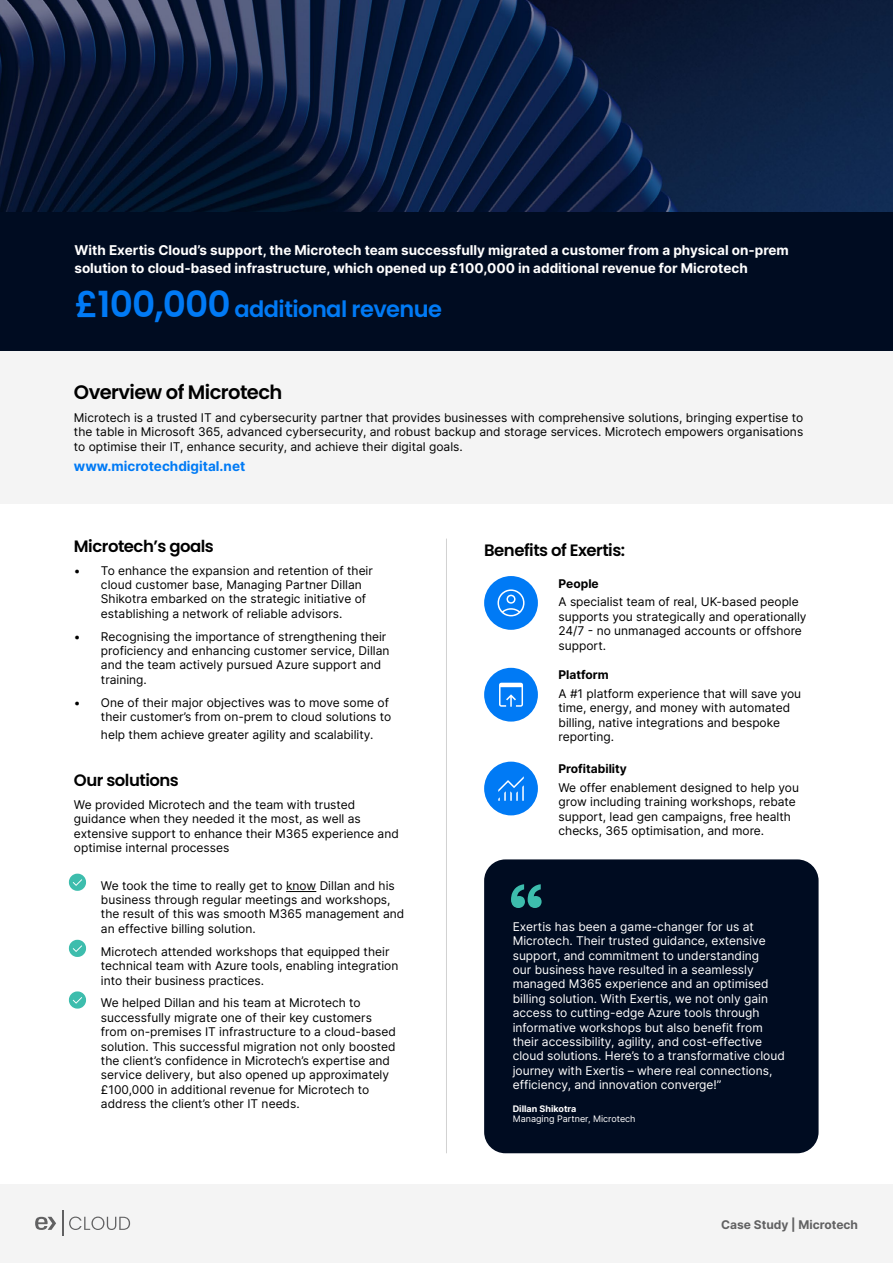
<style>
.page{position:relative;width:893px;height:1263px;background:#fff}
.page>*{position:absolute;margin:0;border:0;box-sizing:border-box;transform-origin:0 0}
.t1{font:600 22.5px "Poppins";letter-spacing:-.025em;color:#007af5}
.t2{font:600 19.5px "Poppins";letter-spacing:-.03em;color:#000}
.t3{font:600 16.5px "Poppins";letter-spacing:-.03em;color:#000}
.t4{font:700 13.5px/18px "Inter";color:#fff}
.t5{font:700 13.5px "Inter";color:#007af5}
.t6{font:12px/14.4px "Inter";color:#000}
.t7{font:12px/14.4px "Inter";color:#fff}
.t8{font:700 12px "Inter";color:#000}
.t9{font:700 12px "Inter";color:#616162}
.t10{font:9px "Inter";color:#fff}
.t11{font:700 9px "Inter";color:#fff}
.s1{font-size:36px}
</style>
<div class="page">
<div style="left:0;top:344px;width:893px;height:160px;background:#f4f4f4"></div>
<div style="left:0;top:1184px;width:893px;height:79px;background:#f4f4f4"></div>
<svg style="left:35px;top:1217px;width:21px;height:13px"></svg>
<svg style="left:62px;top:1210px;width:1px;height:26px"></svg>
<svg style="left:69px;top:1216px;width:61px;height:14px"></svg>
<img style="left:0;top:0;width:893px;height:213px">
<div style="left:484px;top:859px;width:335px;height:294px;background:#000c21;border-radius:21px"></div>
<div style="left:484px;top:576px;width:54px;height:54px;background:#007af5;border-radius:50%"></div>
<div style="left:484px;top:668px;width:54px;height:54px;background:#007af5;border-radius:50%"></div>
<div style="left:484px;top:762px;width:54px;height:53px;background:#007af5;border-radius:50%"></div>
<hr style="left:446px;top:539px;width:1px;height:614px;background:#d2d2d2">
<hr style="left:286px;top:891px;width:30px;height:1px;background:#000">
<svg style="left:511px;top:884px;width:31px;height:24px"></svg>
<svg style="left:69px;top:874px;width:17px;height:17px"></svg>
<svg style="left:69px;top:940px;width:17px;height:17px"></svg>
<svg style="left:69px;top:991px;width:17px;height:17px"></svg>
<div style="left:0;top:213px;width:893px;height:138px;background:#000c21"></div>
<svg style="left:499px;top:683px;width:24px;height:24px"></svg>
<svg style="left:498px;top:776px;width:26px;height:25px"></svg>
<svg style="left:497px;top:589px;width:27px;height:27px"></svg>
<p class="t4" style="left:74px;top:241px;width:716px">With Exertis Cloud’s support, the Microtech team successfully migrated a customer from a physical on-prem solution to cloud-based infrastructure, which opened up £100,000 in additional revenue for Microtech</p>
<h1 class="t1" style="left:75px;top:296px;width:369px"><span class="s1">£100,000</span> additional revenue</h1>
<h2 class="t2" style="left:74px;top:381px;width:210px">Overview of Microtech</h2>
<p class="t6" style="left:74px;top:410px;width:731px;text-align:justify">Microtech is a trusted IT and cybersecurity partner that provides businesses with comprehensive solutions, bringing expertise to the table in Microsoft 365, advanced cybersecurity, and robust backup and storage services. Microtech empowers organisations to optimise their IT, enhance security, and achieve their digital goals.</p>
<p class="t5" style="left:74px;top:456px;width:173px">www.microtechdigital.net</p>
<h3 class="t3" style="left:74px;top:536px;width:141px">Microtech’s goals</h3>
<p class="t6" style="left:101px;top:563px;width:273px;text-indent:-27px">• To enhance the expansion and retention of their cloud customer base, Managing Partner Dillan Shikotra embarked on the strategic initiative of establishing a network of reliable advisors.</p>
<p class="t6" style="left:101px;top:629px;width:290px;text-indent:-27px">• Recognising the importance of strengthening their proficiency and enhancing customer service, Dillan and the team actively pursued Azure support and training.</p>
<p class="t6" style="left:74px;top:695px;width:319px;text-align:right">• One of their major objectives was to move some of their customer’s from on-prem to cloud solutions to</p>
<p class="t6" style="left:101px;top:727px;width:274px">help them achieve greater agility and scalability.</p>
<h3 class="t3" style="left:74px;top:771px;width:106px">Our solutions</h3>
<p class="t6" style="left:74px;top:797px;width:326px">We provided Microtech and the team with trusted guidance when they needed it the most, as well as extensive support to enhance their M365 experience and optimise internal processes</p>
<p class="t6" style="left:101px;top:878px;width:305px;text-indent:-27px">• We took the time to really get to know Dillan and his business through regular meetings and workshops, the result of this was smooth M365 management and an effective billing solution.</p>
<p class="t6" style="left:101px;top:944px;width:299px;text-indent:-27px">• Microtech attended workshops that equipped their technical team with Azure tools, enabling integration into their business practices.</p>
<p class="t6" style="left:101px;top:995px;width:296px;text-indent:-27px">• We helped Dillan and his team at Microtech to successfully migrate one of their key customers from on-premises IT infrastructure to a cloud-based solution. This successful migration not only boosted the client’s confidence in Microtech’s expertise and service delivery, but also opened up approximately £100,000 in additional revenue for Microtech to address the client’s other IT needs.</p>
<h3 class="t3" style="left:484px;top:540px;width:143px">Benefits of Exertis:</h3>
<p class="t8" style="left:558px;top:574px;width:42px">People</p>
<p class="t6" style="left:558px;top:594px;width:250px">A specialist team of real, UK-based people supports you strategically and operationally 24/7 - no unmanaged accounts or offshore support.</p>
<p class="t8" style="left:558px;top:666px;width:52px">Platform</p>
<p class="t6" style="left:558px;top:686px;width:244px">A #1 platform experience that will save you time, energy, and money with automated billing, native integrations and bespoke reporting.</p>
<p class="t8" style="left:558px;top:760px;width:70px">Profitability</p>
<p class="t6" style="left:558px;top:780px;width:242px">We offer enablement designed to help you grow including training workshops, rebate support, lead gen campaigns, free health checks, 365 optimisation, and more.</p>
<p class="t7" style="left:513px;top:919px;width:274px">Exertis has been a game-changer for us at Microtech. Their trusted guidance, extensive support, and commitment to understanding<br>our business have resulted in a seamlessly managed M365 experience and an optimised billing solution. With Exertis, we not only gain access to cutting-edge Azure tools through informative workshops but also benefit from their accessibility, agility, and cost-effective cloud solutions. Here’s to a transformative cloud journey with Exertis – where real connections, efficiency, and innovation converge!”</p>
<p class="t11" style="left:513px;top:1102px;width:65px">Dillan Shikotra</p>
<p class="t10" style="left:513px;top:1113px;width:124px">Managing Partner, Microtech</p>
<p class="t9" style="left:721px;top:1216px;width:138px">Case Study | Microtech</p>
</div>
